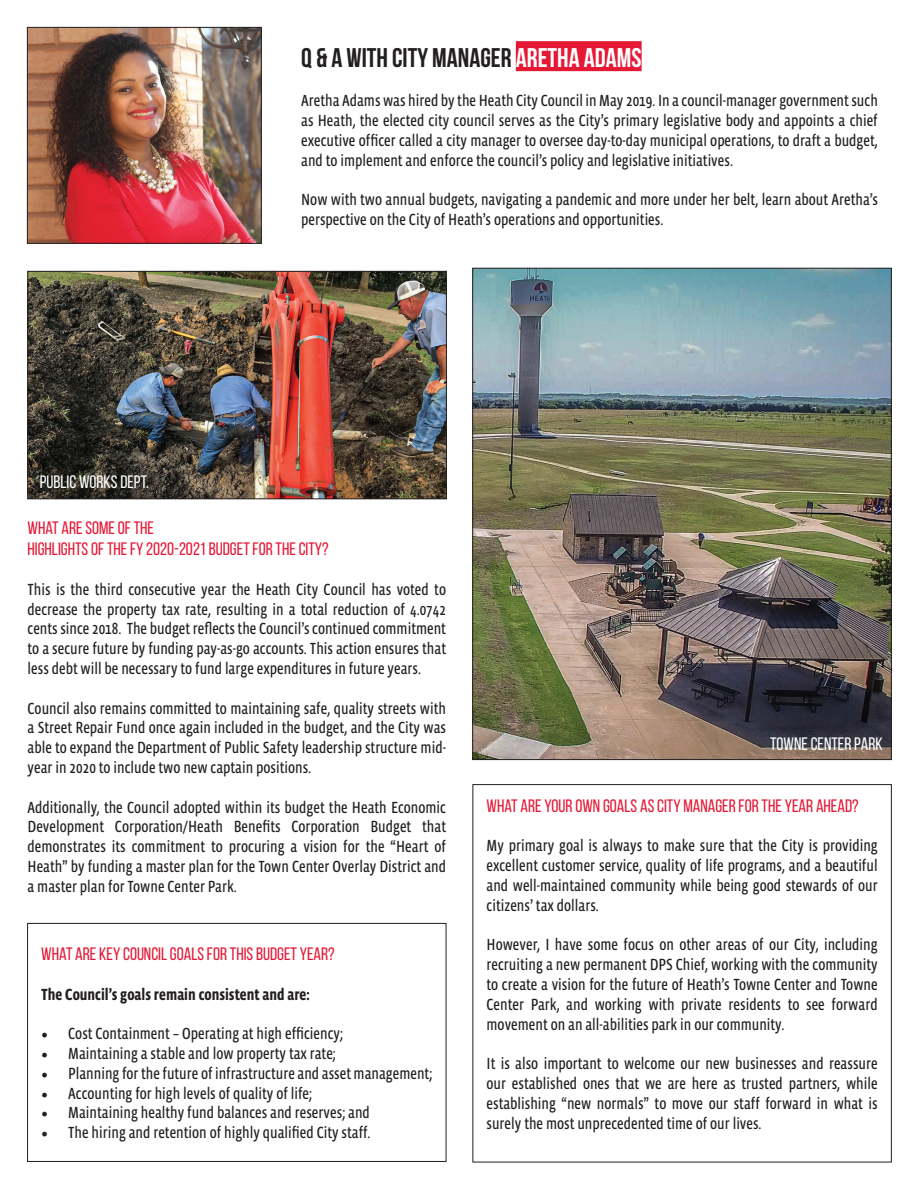
<style>
.page{position:relative;width:918px;height:1188px;background:#fff}
.page>*{position:absolute;margin:0;border:0;box-sizing:border-box;transform-origin:0 0}
.t1{font:700 27px "Bebas Neue";color:#231f20}
.t2{font:18px/21.6px "Bebas Neue";color:#e51836}
.t3{font:18px "Bebas Neue";color:#fff}
.t4{font:16.5px/19.8px "Vista Sans Nar OTCE";color:#231f20;text-align:justify}
.t5{font:700 16.5px "Vista Sans Nar OTCE";color:#231f20}
.s1{color:#fff}
.s2{font-family:"Minion Pro";font-size:18px}
</style>
<div class="page">
<div style="left:27px;top:923px;width:419px;height:239px;border:1px solid #231f20"></div>
<div style="left:473px;top:784px;width:419px;height:378px;border:1px solid #231f20"></div>
<div style="left:516px;top:41px;width:126px;height:30px;background:#e51836"></div>
<img style="left:29px;top:29px;width:231px;height:213px">
<div style="left:27px;top:27px;width:235px;height:217px;border:1px solid #231f20"></div>
<img style="left:474px;top:270px;width:416px;height:488px">
<img style="left:29px;top:273px;width:416px;height:224px">
<div style="left:27px;top:271px;width:420px;height:228px;border:1px solid #231f20"></div>
<p class="t3" style="left:40px;top:472px;width:111px">PUBLIC WORKS DEPT.</p>
<h1 class="t1" style="left:301px;top:43px;width:342px">Q &amp; A WITH CITY MANAGER <span class="s1">ARETHA ADAMS</span></h1>
<p class="t4" style="left:301px;top:91px;width:578px">Aretha Adams was hired by the Heath City Council in May 2019. In a council-manager government such as Heath, the elected city council serves as the City’s primary legislative body and appoints a chief executive officer called a city manager to oversee day-to-day municipal operations, to draft a budget, and to implement and enforce the council’s policy and legislative initiatives.</p>
<p class="t4" style="left:301px;top:190px;width:578px">Now with two annual budgets, navigating a pandemic and more under her belt, learn about Aretha’s perspective on the City of Heath’s operations and opportunities.</p>
<p class="t2" style="left:28px;top:516px;width:303px">WHAT ARE SOME OF THE<br>HIGHLIGHTS OF THE FY 2020-2021 BUDGET FOR THE CITY?</p>
<p class="t4" style="left:28px;top:579px;width:420px">This is the third consecutive year the Heath City Council has voted to decrease the property tax rate, resulting in a total reduction of 4.0742 cents since 2018. The budget reflects the Council’s continued commitment to a secure future by funding pay-as-go accounts. This action ensures that less debt will be necessary to fund large expenditures in future years.</p>
<p class="t4" style="left:28px;top:698px;width:420px">Council also remains committed to maintaining safe, quality streets with a Street Repair Fund once again included in the budget, and the City was able to expand the Department of Public Safety leadership structure mid&shy;year in 2020 to include two new captain positions.</p>
<p class="t4" style="left:28px;top:797px;width:420px">Additionally, the Council adopted within its budget the Heath Economic Development Corporation/Heath Benefits Corporation Budget that demonstrates its commitment to procuring a vision for the “Heart of Heath” by funding a master plan for the Town Center Overlay District and a master plan for Towne Center Park.</p>
<p class="t2" style="left:41px;top:943px;width:295px">WHAT ARE KEY COUNCIL GOALS FOR THIS BUDGET YEAR?</p>
<p class="t5" style="left:41px;top:985px;width:270px">The Council’s goals remain consistent and are:</p>
<p class="t4" style="left:41px;top:1024px;width:303px"><span class="s2">•</span> Cost Containment – Operating at high efficiency;</p>
<p class="t4" style="left:41px;top:1043px;width:296px"><span class="s2">•</span> Maintaining a stable and low property tax rate;</p>
<p class="t4" style="left:41px;top:1063px;width:393px"><span class="s2">•</span> Planning for the future of infrastructure and asset management;</p>
<p class="t4" style="left:41px;top:1083px;width:272px"><span class="s2">•</span> Accounting for high levels of quality of life;</p>
<p class="t4" style="left:41px;top:1103px;width:330px"><span class="s2">•</span> Maintaining healthy fund balances and reserves; and</p>
<p class="t4" style="left:41px;top:1123px;width:331px"><span class="s2">•</span> The hiring and retention of highly qualified City staff.</p>
<p class="t3" style="left:770px;top:734px;width:114px">TOWNE CENTER PARK</p>
<p class="t2" style="left:487px;top:795px;width:374px">WHAT ARE YOUR OWN GOALS AS CITY MANAGER FOR THE YEAR AHEAD?</p>
<p class="t4" style="left:487px;top:836px;width:393px">My primary goal is always to make sure that the City is providing excellent customer service, quality of life programs, and a beautiful and well-maintained community while being good stewards of our citizens’ tax dollars.</p>
<p class="t4" style="left:487px;top:935px;width:393px">However, I have some focus on other areas of our City, including recruiting a new permanent DPS Chief, working with the community to create a vision for the future of Heath’s Towne Center and Towne Center Park, and working with private residents to see forward movement on an all-abilities park in our community.</p>
<p class="t4" style="left:487px;top:1054px;width:393px">It is also important to welcome our new businesses and reassure our established ones that we are here as trusted partners, while establishing “new normals” to move our staff forward in what is surely the most unprecedented time of our lives.</p>
</div>
